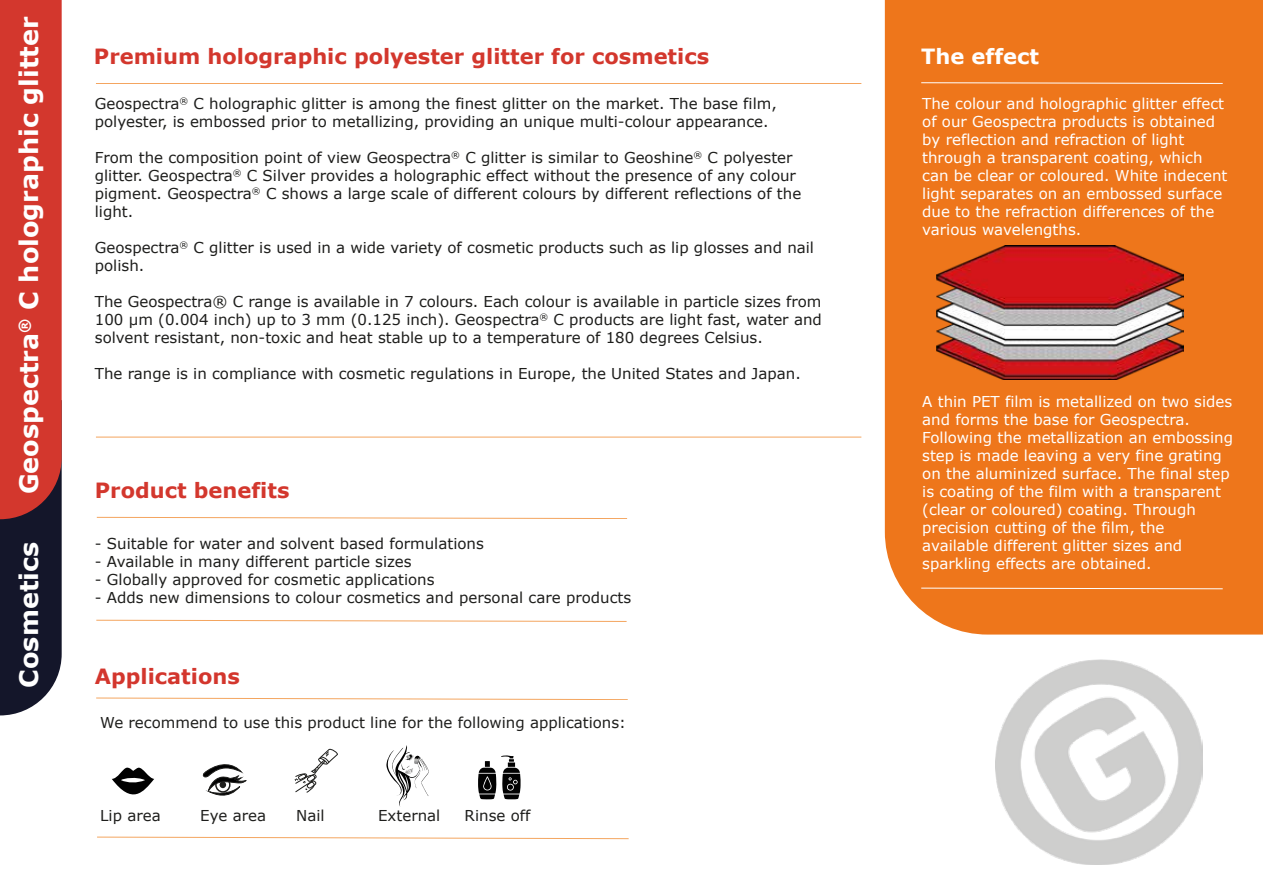
<style>
.page{position:relative;width:1263px;height:893px;background:#fff}
.page>*{position:absolute;margin:0;border:0;box-sizing:border-box;transform-origin:0 0}
.t1{font:700 25.5px "Verdana";color:#fff}
.t2{font:700 21px "Verdana";color:#d3372d}
.t3{font:700 21px "Verdana";color:#d3362d}
.t4{font:700 21px "Verdana";color:#fff}
.t5{font:15px/18px "Verdana";color:#1d1d1b}
.t6{font:15px/18px "Verdana";color:#fff}
.t7{font:15px "Verdana";color:#1e1e1c}
</style>
<div class="page">
<div style="left:885px;top:0;width:378px;height:635px;background:#ee761b"></div>
<svg style="left:0;top:0;width:62px;height:715px;background:#9f3230"></svg>
<hr style="left:96px;top:83px;width:765px;height:1px;background:#ef7d18">
<svg style="left:97px;top:517px;width:530px;height:2px"></svg>
<img style="left:995px;top:659px;width:208px;height:206px">
<hr style="left:96px;top:437px;width:765px;height:1px;background:#ef7d18">
<svg style="left:963px;top:233px;width:59px;height:13px"></svg>
<svg style="left:906px;top:232px;width:39px;height:18px"></svg>
<svg style="left:96px;top:620px;width:531px;height:2px"></svg>
<svg style="left:920px;top:82px;width:303px;height:2px"></svg>
<svg style="left:920px;top:587px;width:303px;height:3px"></svg>
<img style="left:937px;top:246px;width:247px;height:134px">
<svg style="left:97px;top:837px;width:532px;height:2px"></svg>
<svg style="left:96px;top:698px;width:532px;height:2px"></svg>
<svg style="left:202px;top:764px;width:45px;height:32px"></svg>
<div style="left:220px;top:781px;width:6px;height:7px;background:#1e1e1c;border-radius:50%"></div>
<svg style="left:294px;top:748px;width:44px;height:45px"></svg>
<svg style="left:112px;top:767px;width:42px;height:28px"></svg>
<svg style="left:386px;top:745px;width:43px;height:62px"></svg>
<svg style="left:478px;top:755px;width:43px;height:44px"></svg>
<h1 class="t1" style="left:11px;top:494px;width:479px;rotate:-90deg">Geospectra<sup>®</sup> C holographic glitter</h1>
<h1 class="t1" style="left:11px;top:687px;width:147px;rotate:-90deg">Cosmetics</h1>
<h2 class="t2" style="left:94px;top:41px;width:617px">Premium holographic polyester glitter for cosmetics</h2>
<p class="t5" style="left:95px;top:94px;width:683px">Geospectra<sup>®</sup> C holographic glitter is among the finest glitter on the market. The base film, polyester, is embossed prior to metallizing, providing an unique multi-colour appearance.</p>
<p class="t5" style="left:95px;top:148px;width:708px">From the composition point of view Geospectra<sup>®</sup> C glitter is similar to Geoshine<sup>®</sup> C polyester glitter. Geospectra<sup>®</sup> C Silver provides a holographic effect without the presence of any colour pigment. Geospectra<sup>®</sup> C shows a large scale of different colours by different reflections of the light.</p>
<p class="t5" style="left:95px;top:238px;width:721px">Geospectra<sup>®</sup> C glitter is used in a wide variety of cosmetic products such as lip glosses and nail polish.</p>
<p class="t5" style="left:95px;top:292px;width:728px;text-align:justify">The Geospectra® C range is available in 7 colours. Each colour is available in particle sizes from 100 µm (0.004 inch) up to 3 mm (0.125 inch). Geospectra<sup>®</sup> C products are light fast, water and solvent resistant, non-toxic and heat stable up to a temperature of 180 degrees Celsius.</p>
<p class="t5" style="left:95px;top:364px;width:707px">The range is in compliance with cosmetic regulations in Europe, the United States and Japan.</p>
<h2 class="t2" style="left:95px;top:476px;width:196px">Product benefits</h2>
<p class="t5" style="left:95px;top:534px;width:390px">- Suitable for water and solvent based formulations</p>
<p class="t5" style="left:95px;top:552px;width:318px">- Available in many different particle sizes</p>
<p class="t5" style="left:95px;top:570px;width:341px">- Globally approved for cosmetic applications</p>
<p class="t5" style="left:95px;top:588px;width:538px">- Adds new dimensions to colour cosmetics and personal care products</p>
<h2 class="t3" style="left:95px;top:661px;width:146px">Applications</h2>
<p class="t7" style="left:100px;top:712px;width:527px">We recommend to use this product line for the following applications:</p>
<p class="t7" style="left:100px;top:805px;width:62px">Lip area</p>
<p class="t7" style="left:200px;top:805px;width:67px">Eye area</p>
<p class="t7" style="left:296px;top:805px;width:30px">Nail</p>
<p class="t7" style="left:378px;top:805px;width:64px">External</p>
<p class="t7" style="left:465px;top:805px;width:67px">Rinse off</p>
<h2 class="t4" style="left:921px;top:41px;width:119px">The effect</h2>
<p class="t6" style="left:922px;top:94px;width:307px">The colour and holographic glitter effect of our Geospectra products is obtained by reflection and refraction of light through a transparent coating, which can be clear or coloured. White indecent light separates on an embossed surface due to the refraction differences of the various wavelengths.</p>
<p class="t6" style="left:922px;top:393px;width:312px">A thin PET film is metallized on two sides and forms the base for Geospectra.<br>Following the metallization an embossing step is made leaving a very fine grating on the aluminized surface. The final step is coating of the film with a transparent (clear or coloured) coating. Through precision cutting of the film, the available different glitter sizes and sparkling effects are obtained.</p>
</div>
